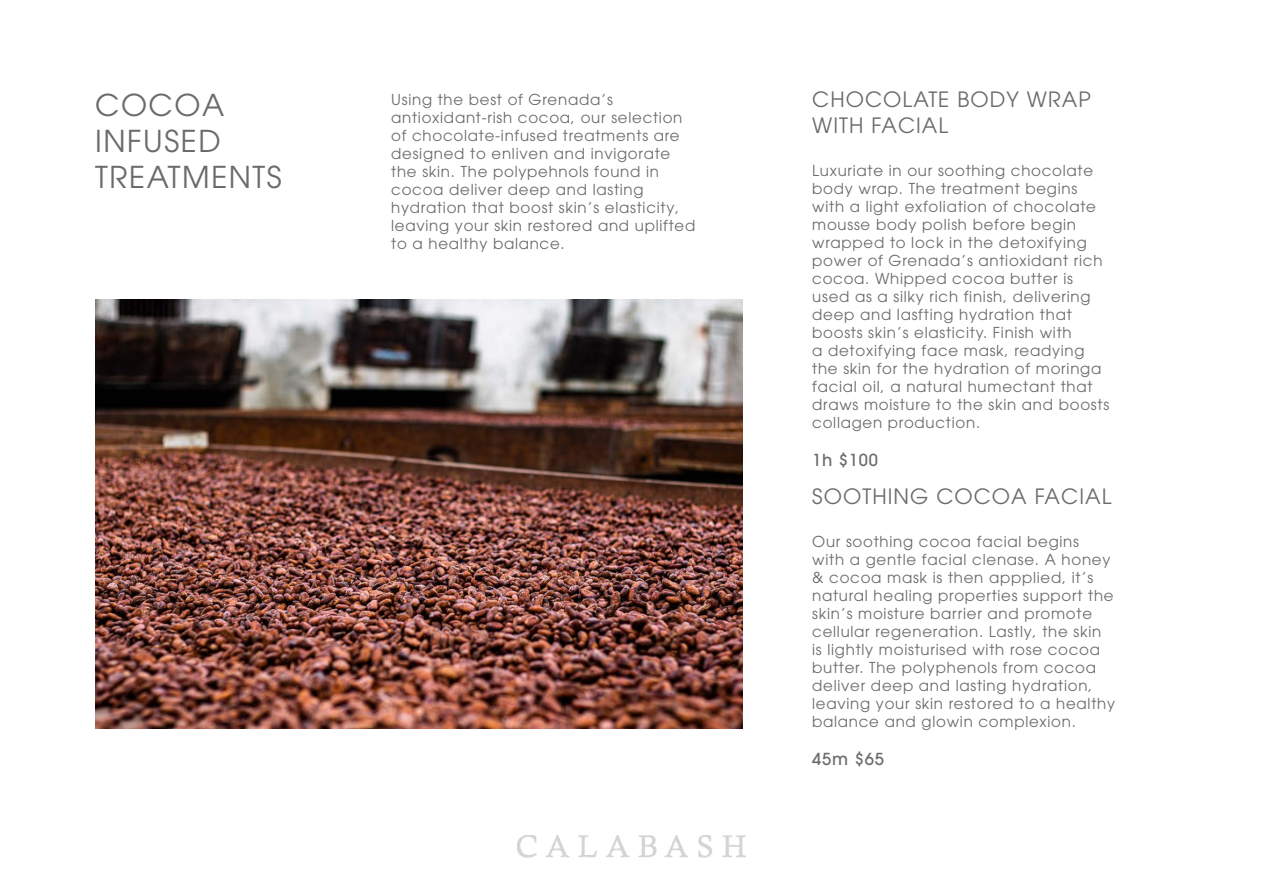
<style>
.page{position:relative;width:1263px;height:893px;background:#fff}
.page>*{position:absolute;margin:0;border:0;box-sizing:border-box;transform-origin:0 0}
.t1{font:30px/36px "ITC Avant Garde Pro";letter-spacing:.05em;color:#6b6b6a}
.t2{font:21px/25.2px "ITC Avant Garde Pro";letter-spacing:.05em;color:#6b6b6a}
.t3{font:500 16.5px "ITC Avant Garde Pro";letter-spacing:.05em;color:#6b6b6a}
.t4{font:15px/18px "ITC Avant Garde Pro";letter-spacing:.05em;color:#6b6b6a}
</style>
<div class="page">
<img style="left:95px;top:300px;width:647px;height:429px">
<img style="left:517px;top:835px;width:229px;height:23px">
<h1 class="t1" style="left:95px;top:86px;width:188px">COCOA<br>INFUSED<br>TREATMENTS</h1>
<p class="t4" style="left:391px;top:90px;width:306px">Using the best of Grenada’s antioxidant-rish cocoa, our selection of chocolate-infused treatments are designed to enliven and invigorate the skin. The polypehnols found in cocoa deliver deep and lasting hydration that boost skin’s elasticity, leaving your skin restored and uplifted to a healthy balance.</p>
<h2 class="t2" style="left:812px;top:87px;width:280px">CHOCOLATE BODY WRAP<br>WITH FACIAL</h2>
<p class="t4" style="left:812px;top:161px;width:298px">Luxuriate in our soothing chocolate body wrap. The treatment begins with a light exfoliation of chocolate mousse body polish before begin wrapped to lock in the detoxifying power of Grenada’s antioxidant rich cocoa. Whipped cocoa butter is used as a silky rich finish, delivering deep and lasfting hydration that boosts skin’s elasticity. Finish with<br>a detoxifying face mask, readying the skin for the hydration of moringa facial oil, a natural humectant that draws moisture to the skin and boosts collagen production.</p>
<p class="t3" style="left:812px;top:449px;width:67px">1h $100</p>
<h2 class="t2" style="left:812px;top:483px;width:301px">SOOTHING COCOA FACIAL</h2>
<p class="t4" style="left:812px;top:532px;width:304px">Our soothing cocoa facial begins<br>with a gentle facial clenase. A honey &amp; cocoa mask is then appplied, it’s natural healing properties support the skin’s moisture barrier and promote cellular regeneration. Lastly, the skin<br>is lightly moisturised with rose cocoa butter. The polyphenols from cocoa deliver deep and lasting hydration, leaving your skin restored to a healthy balance and glowin complexion.</p>
<p class="t3" style="left:812px;top:748px;width:73px">45m $65</p>
</div>
